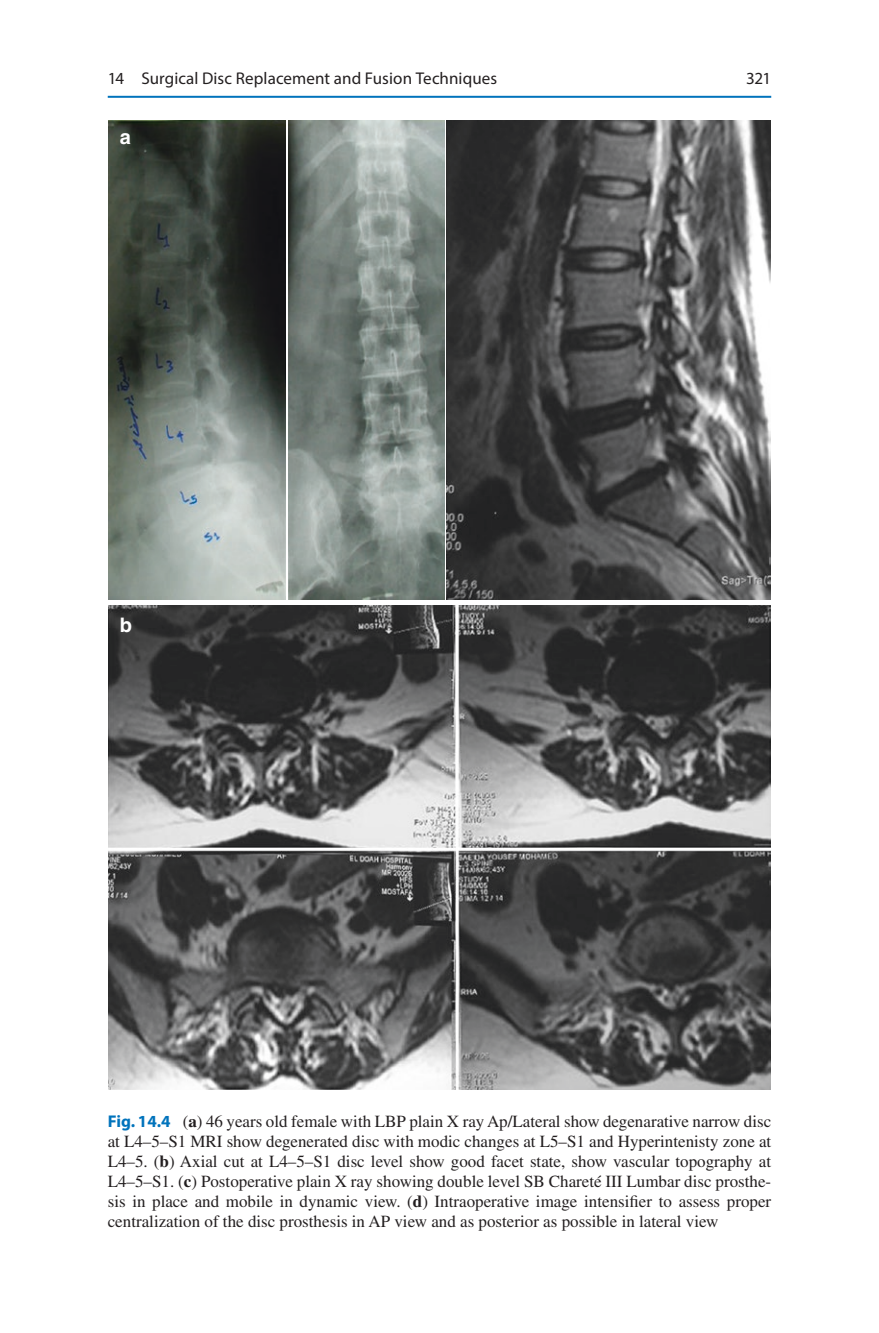
<style>
.page{position:relative;width:879px;height:1333px;background:#fff}
.page>*{position:absolute;margin:0;border:0;box-sizing:border-box;transform-origin:0 0}
.t1{font:20px "Helvetica Bold 2";color:#fff}
.t2{font:17px/20px "Times LT Std";color:#231f20;text-align:justify}
.t3{font:17px "Myriad Pro";letter-spacing:.005em;color:#231f20}
.s1{font-family:"Myriad Pro";font-weight:700;color:#0073bc}
.s2{font-weight:700}
</style>
<div class="page">
<img style="left:109px;top:121px;width:177px;height:478px">
<img style="left:289px;top:121px;width:155px;height:478px">
<img style="left:447px;top:121px;width:323px;height:478px">
<img style="left:109px;top:605px;width:661px;height:484px">
<hr style="left:108px;top:96px;width:663px;height:2px;background:#0073bc">
<p class="t3" style="left:108px;top:68px;width:391px">14 Surgical Disc Replacement and Fusion Techniques</p>
<p class="t1" style="left:120px;top:125px;width:13px">a</p>
<p class="t1" style="left:120px;top:613px;width:14px">b</p>
<p class="t3" style="left:746px;top:68px;width:27px">321</p>
<p class="t2" style="left:108px;top:1110px;width:665px"><span class="s1">Fig. 14.4</span> (<span class="s2">a</span>) 46 years old female with LBP plain X ray Ap/Lateral show degenarative narrow disc at L4–5–S1 MRI show degenerated disc with modic changes at L5–S1 and Hyperintenisty zone at L4–5. (<span class="s2">b</span>) Axial cut at L4–5–S1 disc level show good facet state, show vascular topography at L4–5–S1. (<span class="s2">c</span>) Postoperative plain X ray showing double level SB Chareté III Lumbar disc prosthe&shy;sis in place and mobile in dynamic view. (<span class="s2">d</span>) Intraoperative image intensifier to assess proper centralization of the disc prosthesis in AP view and as posterior as possible in lateral view</p>
</div>
